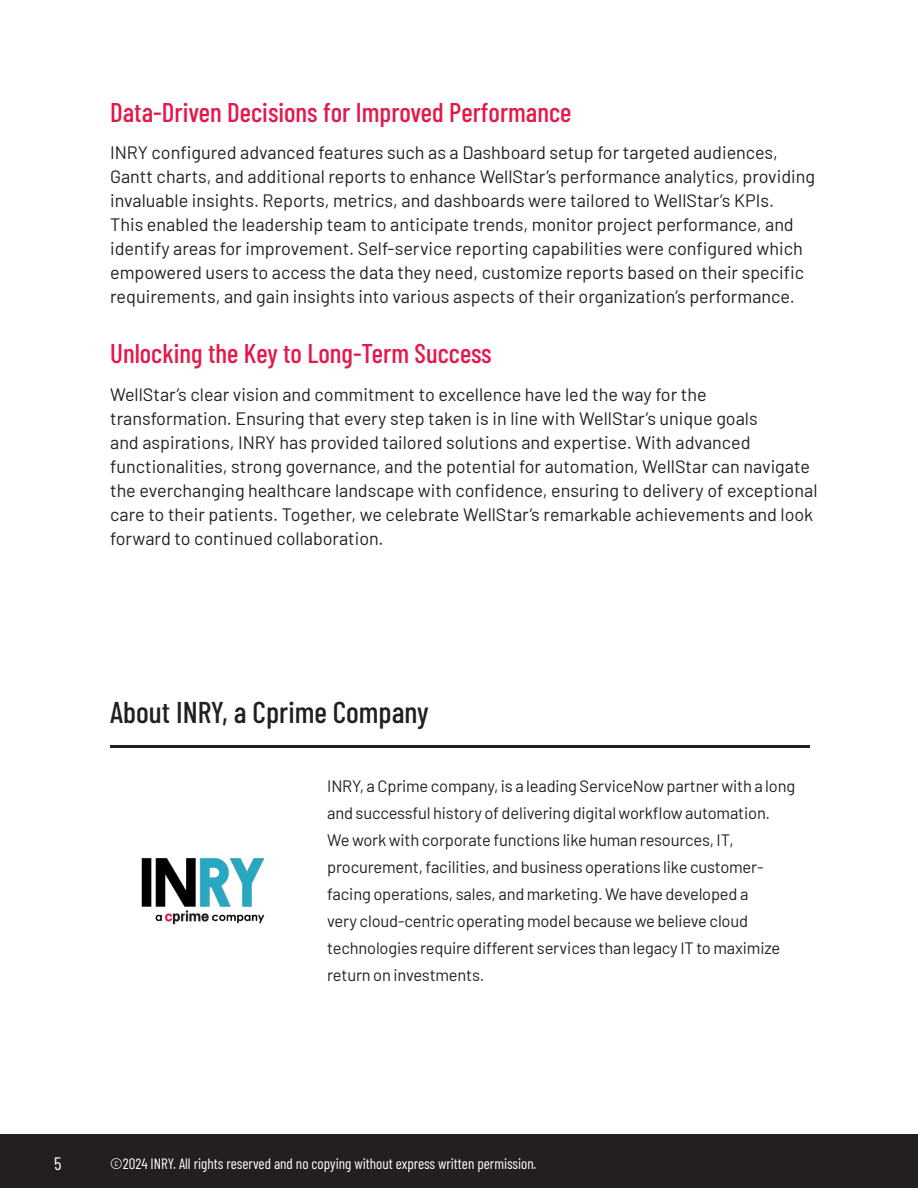
<style>
.page{position:relative;width:918px;height:1188px;background:#fff}
.page>*{position:absolute;margin:0;border:0;box-sizing:border-box;transform-origin:0 0}
.Title_Case{font:500 30px "Barlow Condensed";color:#231f20}
.Title_Case-2{font:500 27px "Barlow Condensed";color:#e3194b}
.t1{font:18px/24px "Barlow";color:#241f21}
.t2{font:18px "Barlow Condensed";color:#fff}
.Paragraph{font:16.5px/27px "Barlow";letter-spacing:-.01em;color:#231f20}
.Title_Case-3{font:15px "Barlow Condensed";color:#fff}
</style>
<div class="page">
<div style="left:0;top:1134px;width:918px;height:54px;background:#231f20"></div>
<hr style="left:110px;top:745px;width:700px;height:3px;background:#231f20">
<img style="left:141px;top:858px;width:124px;height:67px">
<p class="Title_Case-2" style="left:110px;top:93px;width:463px">Data-Driven Decisions for Improved Performance</p>
<p class="t1" style="left:110px;top:139px;width:707px">INRY configured advanced features such as a Dashboard setup for targeted audiences, Gantt charts, and additional reports to enhance WellStar’s performance analytics, providing invaluable insights. Reports, metrics, and dashboards were tailored to WellStar’s KPIs.<br>This enabled the leadership team to anticipate trends, monitor project performance, and identify areas for improvement. Self-service reporting capabilities were configured which empowered users to access the data they need, customize reports based on their specific requirements, and gain insights into various aspects of their organization’s performance.</p>
<p class="Title_Case-2" style="left:110px;top:334px;width:383px">Unlocking the Key to Long-Term Success</p>
<p class="t1" style="left:110px;top:381px;width:709px">WellStar’s clear vision and commitment to excellence have led the way for the transformation. Ensuring that every step taken is in line with WellStar’s unique goals<br>and aspirations, INRY has provided tailored solutions and expertise. With advanced functionalities, strong governance, and the potential for automation, WellStar can navigate the everchanging healthcare landscape with confidence, ensuring to delivery of exceptional care to their patients. Together, we celebrate WellStar’s remarkable achievements and look forward to continued collaboration.</p>
<p class="Title_Case" style="left:110px;top:691px;width:320px">About INRY, a Cprime Company</p>
<p class="Paragraph" style="left:327px;top:772px;width:470px">INRY, a Cprime company, is a leading ServiceNow partner with a long and successful history of delivering digital workflow automation.<br>We work with corporate functions like human resources, IT, procurement, facilities, and business operations like customer&shy;facing operations, sales, and marketing. We have developed a<br>very cloud-centric operating model because we believe cloud technologies require different services than legacy IT to maximize return on investments.</p>
<p class="t2" style="left:54px;top:1151px;width:9px">5</p>
<p class="Title_Case-3" style="left:110px;top:1152px;width:428px">©2024 INRY. All rights reserved and no copying without express written permission.</p>
</div>
